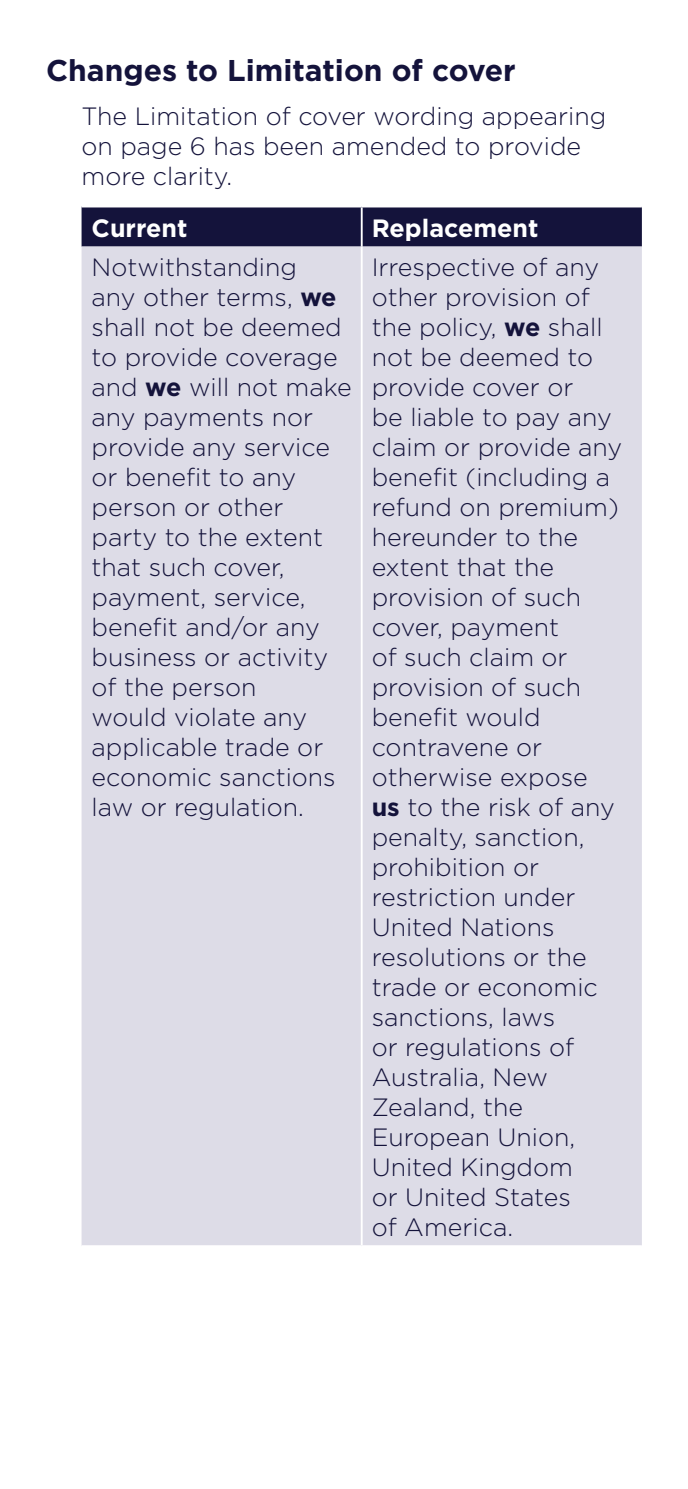
<style>
.page{position:relative;width:688px;height:1489px;background:#fff}
.page>*{position:absolute;margin:0;border:0;box-sizing:border-box;transform-origin:0 0}
.t1{font:700 30px "Gotham";color:#14133b}
.t2{font:300 25px/30px "Gotham";color:#14133b}
.t3{font:700 25px "Gotham";color:#fff}
.s1{font-weight:700}
</style>
<div class="page">
<div style="left:81px;top:207px;width:560px;height:39px;background:#14133b"></div>
<div style="left:81px;top:246px;width:560px;height:999px;background:#dddce7"></div>
<hr style="left:360px;top:207px;width:2px;height:39px;background:#fff">
<hr style="left:360px;top:246px;width:2px;height:999px;background:#fff">
<p class="t1" style="left:46px;top:50px;width:471px">Changes to Limitation of cover</p>
<p class="t2" style="left:81px;top:100px;width:526px">The Limitation of cover wording appearing on page 6 has been amended to provide more clarity.</p>
<p class="t3" style="left:91px;top:211px;width:97px">Current</p>
<p class="t3" style="left:371px;top:211px;width:168px">Replacement</p>
<p class="t2" style="left:91px;top:251px;width:261px">Notwithstanding<br>any other terms, <span class="s1">we </span>shall not be deemed to provide coverage and <span class="s1">we</span> will not make any payments nor provide any service or benefit to any person or other party to the extent that such cover, payment, service, benefit and/or any business or activity of the person<br>would violate any applicable trade or economic sanctions law or regulation.</p>
<p class="t2" style="left:371px;top:251px;width:252px">Irrespective of any other provision of the policy, <span class="s1">we</span> shall not be deemed to provide cover or<br>be liable to pay any claim or provide any benefit (including a refund on premium) hereunder to the extent that the provision of such cover, payment<br>of such claim or provision of such benefit would contravene or otherwise expose<br><span class="s1">us</span> to the risk of any penalty, sanction, prohibition or restriction under<br>United Nations resolutions or the trade or economic sanctions, laws<br>or regulations of<br>Australia, New<br>Zealand, the<br>European Union,<br>United Kingdom<br>or United States<br>of America.</p>
</div>
